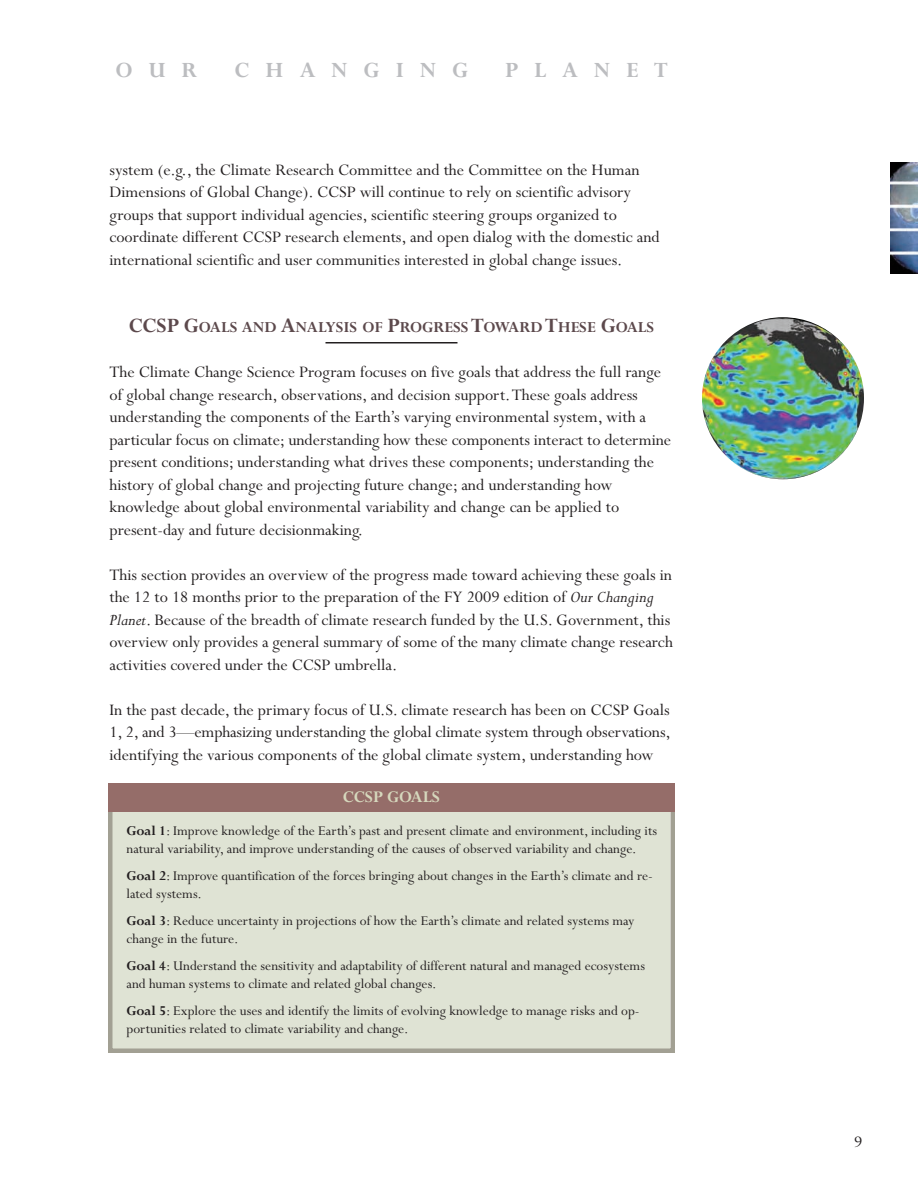
<style>
.page{position:relative;width:918px;height:1188px;background:#fff}
.page>*{position:absolute;margin:0;border:0;box-sizing:border-box;transform-origin:0 0}
.t1{font:24px "Perpetua Bold Os F";letter-spacing:.665em;color:#bcbdc0}
.t2{font:18px/22.5px "Perpetua";color:#231f20}
.t3{font:700 18px "Perpetua";color:#d6d8bd}
.t4{font:700 16.8px "Perpetua";color:#5c494c}
.t5{font:15px/18px "Perpetua";color:#231f20}
.s1{font-size:22.5px}
.s2{font-style:italic}
.s3{font-weight:700}
</style>
<div class="page">
<img style="left:891px;top:162px;width:27px;height:112px">
<hr style="left:326px;top:342px;width:132px;height:2px;background:#231f20">
<div style="left:112px;top:794px;width:558px;height:254px;background:#dfe3d4"></div>
<div style="left:108px;top:789px;width:567px;height:264px;border:4px solid #a2a093"></div>
<div style="left:108px;top:783px;width:567px;height:29px;background:#956d69"></div>
<img style="left:702px;top:317px;width:162px;height:162px;border-radius:50%">
<h1 class="t1" style="left:115px;top:62px;width:84px">OUR</h1>
<h1 class="t1" style="left:235px;top:62px;width:235px">CHANGING</h1>
<h1 class="t1" style="left:505px;top:62px;width:164px">PLANET</h1>
<p class="t2" style="left:110px;top:160px;width:552px">system (e.g., the Climate Research Committee and the Committee on the Human Dimensions of Global Change). CCSP will continue to rely on scientific advisory groups that support individual agencies, scientific steering groups organized to coordinate different CCSP research elements, and open dialog with the domestic and international scientific and user communities interested in global change issues.</p>
<p class="t4" style="left:129px;top:321px;width:527px"><span class="s1">CCSP G</span>OALS AND <span class="s1">A</span>NALYSIS OF <span class="s1">P</span>ROGRESS<span class="s1">T</span>OWARD<span class="s1">T</span>HESE <span class="s1">G</span>OALS</p>
<p class="t2" style="left:110px;top:363px;width:563px">The Climate Change Science Program focuses on five goals that address the full range of global change research, observations, and decision support. These goals address understanding the components of the Earth’s varying environmental system, with a particular focus on climate; understanding how these components interact to determine present conditions; understanding what drives these components; understanding the history of global change and projecting future change; and understanding how knowledge about global environmental variability and change can be applied to present-day and future decisionmaking.</p>
<p class="t2" style="left:110px;top:565px;width:565px">This section provides an overview of the progress made toward achieving these goals in the 12 to 18 months prior to the preparation of the FY 2009 edition of <span class="s2">Our Changing Planet</span>. Because of the breadth of climate research funded by the U.S. Government, this overview only provides a general summary of some of the many climate change research activities covered under the CCSP umbrella.</p>
<p class="t2" style="left:110px;top:700px;width:563px;text-align:justify">In the past decade, the primary focus of U.S. climate research has been on CCSP Goals 1, 2, and 3—emphasizing understanding the global climate system through observations, identifying the various components of the global climate system, understanding how</p>
<p class="t3" style="left:343px;top:790px;width:99px">CCSP GOALS</p>
<p class="t5" style="left:127px;top:823px;width:532px"><span class="s3">Goal 1</span>: Improve knowledge of the Earth’s past and present climate and environment, including its natural variability, and improve understanding of the causes of observed variability and change.</p>
<p class="t5" style="left:127px;top:868px;width:528px"><span class="s3">Goal 2</span>: Improve quantification of the forces bringing about changes in the Earth’s climate and re&shy;lated systems.</p>
<p class="t5" style="left:127px;top:913px;width:509px"><span class="s3">Goal 3</span>: Reduce uncertainty in projections of how the Earth’s climate and related systems may change in the future.</p>
<p class="t5" style="left:127px;top:958px;width:520px"><span class="s3">Goal 4</span>: Understand the sensitivity and adaptability of different natural and managed ecosystems and human systems to climate and related global changes.</p>
<p class="t5" style="left:127px;top:1003px;width:515px"><span class="s3">Goal 5</span>: Explore the uses and identify the limits of evolving knowledge to manage risks and op&shy;portunities related to climate variability and change.</p>
<p class="t2" style="left:854px;top:1132px;width:10px">9</p>
</div>
